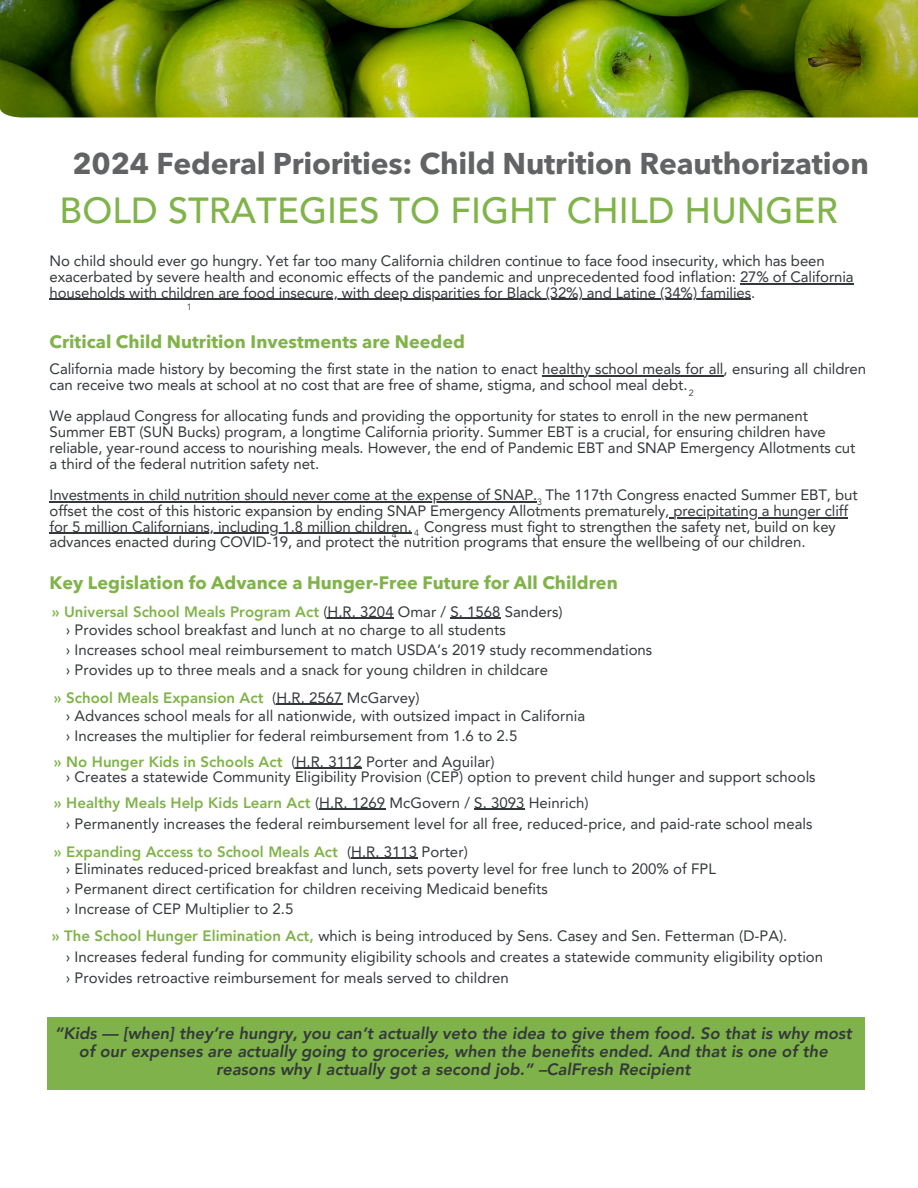
<style>
.page{position:relative;width:918px;height:1188px;background:#fff}
.page>*{position:absolute;margin:0;border:0;box-sizing:border-box;transform-origin:0 0}
.t1{font:500 36px "Avenir LT Std";color:#80b34a}
.t2{font:700 30px "Avenir Next LT Pro";letter-spacing:-.005em;color:#626364}
.t3{font:700 18px "Avenir Next LT Pro";letter-spacing:.005em;color:#80b34a}
.t4{font:italic 800 16.5px/18px "Avenir LT Pro";color:#33383a;text-align:center}
.t5{font:15px/15.8px "Avenir LT Pro";letter-spacing:-.005em;color:#33383a}
.t6{font:800 15px "Avenir LT Pro";color:#80b34a}
.t7{font:9px "Avenir LT Std";color:#33383a}
.s1{font-weight:400;color:#33383a}
.s2{font-weight:800;color:#80b34a}
</style>
<div class="page">
<img style="left:0;top:0;width:918px;height:117px">
<hr style="left:740px;top:283px;width:114px;height:1px;background:#33383a">
<hr style="left:50px;top:299px;width:701px;height:1px;background:#33383a">
<hr style="left:542px;top:375px;width:181px;height:1px;background:#33383a">
<hr style="left:50px;top:501px;width:487px;height:1px;background:#33383a">
<hr style="left:673px;top:517px;width:175px;height:1px;background:#33383a">
<hr style="left:50px;top:533px;width:362px;height:1px;background:#33383a">
<hr style="left:276px;top:704px;width:67px;height:1px;background:#33383a">
<hr style="left:351px;top:858px;width:66px;height:1px;background:#33383a">
<hr style="left:319px;top:809px;width:66px;height:1px;background:#33383a">
<hr style="left:474px;top:809px;width:51px;height:1px;background:#33383a">
<hr style="left:328px;top:618px;width:66px;height:1px;background:#33383a">
<hr style="left:450px;top:618px;width:51px;height:1px;background:#33383a">
<hr style="left:296px;top:768px;width:66px;height:1px;background:#33383a">
<div style="left:47px;top:1017px;width:817px;height:73px;background:#7fb24a"></div>
<h1 class="t2" style="left:73px;top:146px;width:798px">2024 Federal Priorities: Child Nutrition Reauthorization</h1>
<h2 class="t1" style="left:60px;top:196px;width:780px">BOLD STRATEGIES TO FIGHT CHILD HUNGER</h2>
<p class="t5" style="left:50px;top:254px;width:806px">No child should ever go hungry. Yet far too many California children continue to face food insecurity, which has been exacerbated by severe health and economic effects of the pandemic and unprecedented food inflation: 27% of California</p>
<p class="t5" style="left:50px;top:286px;width:707px">households with children are food insecure, with deep disparities for Black (32%) and Latine (34%) families.</p>
<p class="t7" style="left:187px;top:303px;width:7px">1</p>
<p class="t3" style="left:50px;top:331px;width:417px">Critical Child Nutrition Investments are Needed</p>
<h3 class="t5" style="left:50px;top:362px;width:818px">California made history by becoming the first state in the nation to enact healthy school meals for all, ensuring all children</h3>
<p class="t5" style="left:50px;top:370px;width:760px;line-height:31.5px">can receive two meals at school at no cost that are free of shame, stigma, and school meal debt.<br>We applaud Congress for allocating funds and providing the opportunity for states to enroll in the new permanent</p>
<p class="t5" style="left:50px;top:425px;width:807px">Summer EBT (SUN Bucks) program, a longtime California priority. Summer EBT is a crucial, for ensuring children have reliable, year-round access to nourishing meals. However, the end of Pandemic EBT and SNAP Emergency Allotments cut a third of the federal nutrition safety net.</p>
<p class="t5" style="left:50px;top:488px;width:810px">Investments in child nutrition should never come at the expense of SNAP. The 117th Congress enacted Summer EBT, but offset the cost of this historic expansion by ending SNAP Emergency Allotments prematurely, precipitating a hunger cliff</p>
<p class="t5" style="left:50px;top:520px;width:788px">for 5 million Californians, including 1.8 million children. Congress must fight to strengthen the safety net, build on key advances enacted during COVID-19, and protect the nutrition programs that ensure the wellbeing of our children.</p>
<p class="t7" style="left:689px;top:389px;width:7px">2</p>
<p class="t7" style="left:537px;top:498px;width:7px">3</p>
<p class="t7" style="left:392px;top:531px;width:7px">4</p>
<p class="t7" style="left:414px;top:529px;width:7px">4</p>
<p class="t3" style="left:50px;top:572px;width:570px">Key Legislation fo Advance a Hunger-Free Future for All Children</p>
<p class="t6" style="left:52px;top:605px;width:512px">» Universal School Meals Program Act <span class="s1">(H.R. 3204 Omar / S. 1568 Sanders)</span></p>
<p class="t5" style="left:66px;top:623px;width:442px">› Provides school breakfast and lunch at no charge to all students</p>
<p class="t5" style="left:66px;top:643px;width:588px">› Increases school meal reimbursement to match USDA’s 2019 study recommendations</p>
<p class="t5" style="left:66px;top:664px;width:484px">› Provides up to three meals and a snack for young children in childcare</p>
<p class="t5" style="left:66px;top:709px;width:521px">› Advances school meals for all nationwide, with outsized impact in California</p>
<p class="t5" style="left:66px;top:730px;width:453px">› Increases the multiplier for federal reimbursement from 1.6 to 2.5</p>
<p class="t5" style="left:54px;top:755px;width:442px"><span class="s2">» No Hunger Kids in Schools Act</span> (H.R. 3112 Porter and Aguilar)</p>
<p class="t5" style="left:66px;top:771px;width:751px">› Creates a statewide Community Eligibility Provision (CEP) option to prevent child hunger and support schools</p>
<p class="t5" style="left:66px;top:818px;width:748px">› Permanently increases the federal reimbursement level for all free, reduced-price, and paid-rate school meals</p>
<p class="t5" style="left:66px;top:862px;width:652px">› Eliminates reduced-priced breakfast and lunch, sets poverty level for free lunch to 200% of FPL</p>
<p class="t5" style="left:66px;top:882px;width:484px">› Permanent direct certification for children receiving Medicaid benefits</p>
<p class="t5" style="left:66px;top:903px;width:229px">› Increase of CEP Multiplier to 2.5</p>
<p class="t5" style="left:52px;top:929px;width:737px"><span class="s2">» The School Hunger Elimination Act,</span> which is being introduced by Sens. Casey and Sen. Fetterman (D-PA).</p>
<p class="t5" style="left:66px;top:951px;width:759px">› Increases federal funding for community eligibility schools and creates a statewide community eligibility option</p>
<h3 class="t5" style="left:66px;top:971px;width:445px">› Provides retroactive reimbursement for meals served to children</h3>
<h3 class="t6" style="left:54px;top:691px;width:367px">» School Meals Expansion Act <span class="s1">(H.R. 2567 McGarvey)</span></h3>
<p class="t5" style="left:54px;top:796px;width:536px"><span class="s2">» Healthy Meals Help Kids Learn Act</span> (H.R. 1269 McGovern / S. 3093 Heinrich)</p>
<p class="t6" style="left:54px;top:845px;width:415px">» Expanding Access to School Meals Act <span class="s1">(H.R. 3113 Porter)</span></p>
<p class="t4" style="left:55px;top:1026px;width:799px">“Kids — [when] they’re hungry, you can’t actually veto the idea to give them food. So that is why most of our expenses are actually going to groceries, when the benefits ended. And that is one of the reasons why I actually got a second job.” –CalFresh Recipient</p>
</div>
